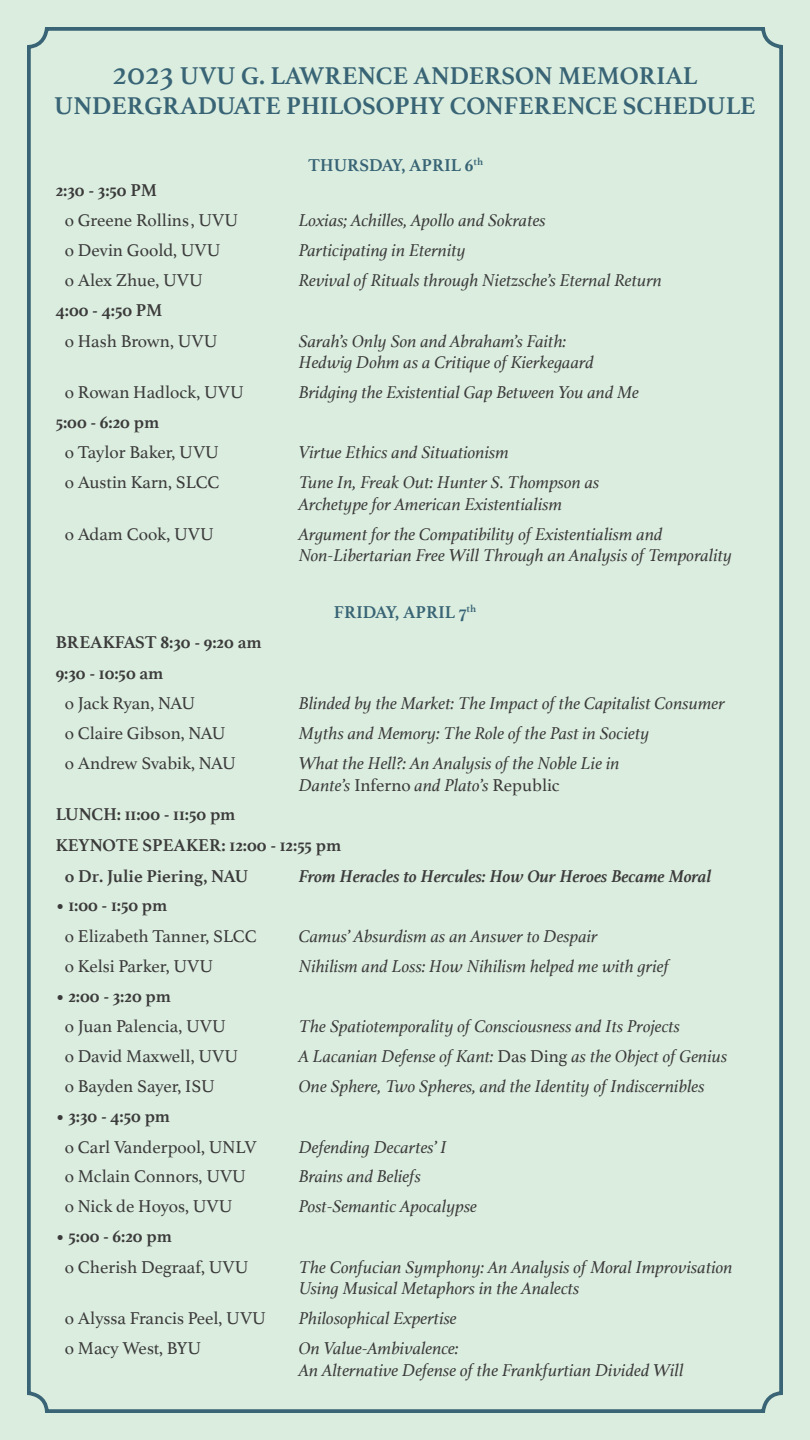
<style>
.page{position:relative;width:810px;height:1440px;background:#dbeddf}
.page>*{position:absolute;margin:0;border:0;box-sizing:border-box;transform-origin:0 0}
.t1{font:700 25.5px "Athelas";color:#386475}
.Papers{font:italic 18px/21.6px "Athelas";color:#3b3b3b}
.Papers-2{font:18px "Athelas";color:#3b3b3b}
.Time{font:700 18px "Athelas";color:#3b3b3b}
.Papers-3{font:italic 700 18px "Athelas";color:#3b3b3b}
.t2{font:700 18px "Athelas";color:#386475}
.Papers-4{font:700 18px "Athelas";color:#3b3b3b}
.Papers-5{font:18px "Athelas";letter-spacing:-.035em;color:#3b3b3b}
.s1{font-weight:400;font-size:33.75px}
.s2{font-style:normal}
</style>
<div class="page">
<div style="left:27px;top:27px;width:756px;height:1386px;border:4px solid #386475;border-radius:18px"></div>
<p class="t1" style="left:113px;top:55px;width:586px"><span class="s1">2023</span> UVU G. LAWRENCE ANDERSON MEMORIAL</p>
<p class="t1" style="left:54px;top:85px;width:703px">UNDERGRADUATE PHILOSOPHY CONFERENCE SCHEDULE</p>
<p class="t2" style="left:308px;top:151px;width:176px">THURSDAY, APRIL 6<sup>th</sup></p>
<p class="Time" style="left:56px;top:175px;width:103px">2:30 - 3:50 PM</p>
<p class="Papers-2" style="left:65px;top:206px;width:175px">o Greene Rollins, UVU</p>
<p class="Papers" style="left:299px;top:209px;width:249px">Loxias; Achilles, Apollo and Sokrates</p>
<p class="Papers-2" style="left:65px;top:236px;width:157px">o Devin Goold, UVU</p>
<p class="Papers" style="left:299px;top:239px;width:169px">Participating in Eternity</p>
<p class="Papers-2" style="left:65px;top:266px;width:140px">o Alex Zhue, UVU</p>
<p class="Papers" style="left:299px;top:269px;width:365px">Revival of Rituals through Nietzsche’s Eternal Return</p>
<p class="Time" style="left:56px;top:295px;width:108px">4:00 - 4:50 PM</p>
<p class="Papers-2" style="left:65px;top:326px;width:154px">o Hash Brown, UVU</p>
<p class="Papers" style="left:299px;top:329px;width:297px">Sarah’s Only Son and Abraham’s Faith:<br>Hedwig Dohm as a Critique of Kierkegaard</p>
<p class="Papers-2" style="left:65px;top:378px;width:181px">o Rowan Hadlock, UVU</p>
<p class="Papers" style="left:299px;top:381px;width:342px">Bridging the Existential Gap Between You and Me</p>
<p class="Time" style="left:56px;top:407px;width:105px">5:00 - 6:20 pm</p>
<p class="Papers-2" style="left:65px;top:438px;width:156px">o Taylor Baker, UVU</p>
<p class="Papers" style="left:299px;top:441px;width:212px">Virtue Ethics and Situationism</p>
<p class="Papers-2" style="left:65px;top:468px;width:156px">o Austin Karn, SLCC</p>
<p class="Papers" style="left:299px;top:471px;width:302px">Tune In, Freak Out: Hunter S. Thompson as<br>Archetype for American Existentialism</p>
<p class="Papers-2" style="left:65px;top:520px;width:151px">o Adam Cook, UVU</p>
<p class="Papers" style="left:299px;top:523px;width:435px">Argument for the Compatibility of Existentialism and<br>Non-Libertarian Free Will Through an Analysis of Temporality</p>
<p class="t2" style="left:334px;top:598px;width:144px">FRIDAY, APRIL 7<sup>th</sup></p>
<p class="Time" style="left:56px;top:628px;width:207px">BREAKFAST 8:30 - 9:20 am</p>
<p class="Time" style="left:56px;top:658px;width:109px">9:30 - 10:50 am</p>
<p class="Papers-5" style="left:65px;top:689px;width:132px">o Jack Ryan, NAU</p>
<p class="Papers" style="left:299px;top:692px;width:428px">Blinded by the Market: The Impact of the Capitalist Consumer</p>
<p class="Papers-2" style="left:65px;top:719px;width:162px">o Claire Gibson, NAU</p>
<p class="Papers" style="left:299px;top:722px;width:352px">Myths and Memory: The Role of the Past in Society</p>
<p class="Papers-2" style="left:65px;top:749px;width:173px">o Andrew Svabik, NAU</p>
<p class="Papers" style="left:299px;top:752px;width:322px">What the Hell?: An Analysis of the Noble Lie in<br>Dante’s <span class="s2">Inferno</span> and Plato’s <span class="s2">Republic</span></p>
<p class="Time" style="left:56px;top:800px;width:181px">LUNCH: 11:00 - 11:50 pm</p>
<p class="Time" style="left:56px;top:831px;width:287px">KEYNOTE SPEAKER: 12:00 - 12:55 pm</p>
<p class="Papers-4" style="left:65px;top:861px;width:185px">o Dr. Julie Piering, NAU</p>
<p class="Papers-3" style="left:299px;top:861px;width:414px">From Heracles to Hercules: How Our Heroes Became Moral</p>
<p class="Time" style="left:56px;top:891px;width:113px">• 1:00 - 1:50 pm</p>
<p class="Papers-2" style="left:65px;top:922px;width:194px">o Elizabeth Tanner, SLCC</p>
<p class="Papers" style="left:299px;top:925px;width:301px">Camus’ Absurdism as an Answer to Despair</p>
<p class="Papers-2" style="left:65px;top:952px;width:150px">o Kelsi Parker, UVU</p>
<p class="Papers" style="left:299px;top:955px;width:372px">Nihilism and Loss: How Nihilism helped me with grief</p>
<p class="Time" style="left:56px;top:981px;width:117px">• 2:00 - 3:20 pm</p>
<p class="Papers-2" style="left:65px;top:1012px;width:162px">o Juan Palencia, UVU</p>
<p class="Papers" style="left:299px;top:1015px;width:383px">The Spatiotemporality of Consciousness and Its Projects</p>
<p class="Papers-2" style="left:65px;top:1042px;width:175px">o David Maxwell, UVU</p>
<p class="Papers" style="left:299px;top:1045px;width:430px">A Lacanian Defense of Kant: <span class="s2">Das Ding</span> as the Object of Genius</p>
<p class="Papers-2" style="left:65px;top:1072px;width:152px">o Bayden Sayer, ISU</p>
<p class="Papers" style="left:299px;top:1075px;width:407px">One Sphere, Two Spheres, and the Identity of Indiscernibles</p>
<p class="Time" style="left:56px;top:1101px;width:116px">• 3:30 - 4:50 pm</p>
<p class="Papers-2" style="left:65px;top:1132px;width:193px">o Carl Vanderpool, UNLV</p>
<p class="Papers" style="left:299px;top:1135px;width:149px">Defending Decartes’ I</p>
<p class="Papers-2" style="left:65px;top:1162px;width:183px">o Mclain Connors, UVU</p>
<p class="Papers" style="left:299px;top:1165px;width:124px">Brains and Beliefs</p>
<p class="Papers-2" style="left:65px;top:1192px;width:169px">o Nick de Hoyos, UVU</p>
<p class="Papers" style="left:299px;top:1195px;width:180px">Post-Semantic Apocalypse</p>
<p class="Time" style="left:56px;top:1222px;width:118px">• 5:00 - 6:20 pm</p>
<p class="Papers-2" style="left:65px;top:1252px;width:185px">o Cherish Degraaf, UVU</p>
<p class="Papers" style="left:299px;top:1256px;width:436px">The Confucian Symphony: An Analysis of Moral Improvisation<br>Using Musical Metaphors in the Analects</p>
<p class="Papers-2" style="left:65px;top:1304px;width:203px">o Alyssa Francis Peel, UVU</p>
<p class="Papers" style="left:299px;top:1307px;width:160px">Philosophical Expertise</p>
<p class="Papers-2" style="left:65px;top:1334px;width:138px">o Macy West, BYU</p>
<p class="Papers" style="left:299px;top:1337px;width:386px">On Value-Ambivalence:<br>An Alternative Defense of the Frankfurtian Divided Will</p>
</div>
